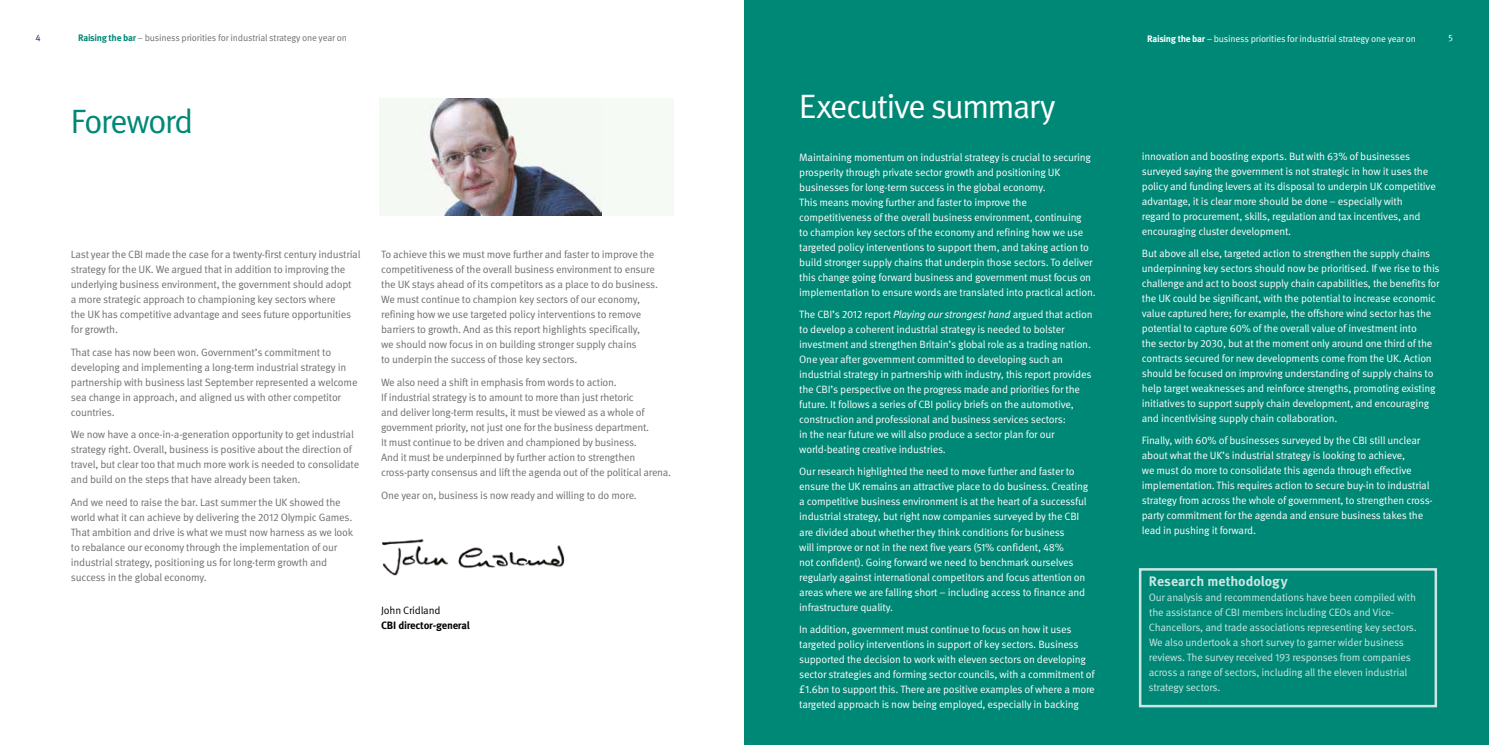
<style>
.page{position:relative;width:1489px;height:745px;background:#fff}
.page>*{position:absolute;margin:0;border:0;box-sizing:border-box;transform-origin:0 0}
.t1{font:33.75px "Meta OT";letter-spacing:-.055em;color:#fff}
.t2{font:33.75px "Meta OT";letter-spacing:-.045em;color:#087}
.t3{font:700 13.75px "Meta OT";letter-spacing:-.005em;color:#fff}
.t4{font:10.62px/15px "Meta OT";letter-spacing:-.02em;color:#fff}
.t5{font:10.62px/15px "Meta OT";letter-spacing:-.025em;color:#706f6f}
.t6{font:700 10.62px "Meta OT";letter-spacing:-.02em;color:#000}
.t7{font:10.62px "Meta OT";letter-spacing:-.02em;color:#000}
.t8{font:9.38px "Meta OT";letter-spacing:-.02em;color:#fff}
.t9{font:9.38px "Meta OT";letter-spacing:-.02em;color:#706f6f}
.t10{font:9.38px "Meta OT";color:#0b2559}
.s1{font-weight:700;color:#087}
.s2{font-weight:700}
.s3{font-style:italic}
</style>
<div class="page">
<div style="left:744px;top:0;width:744px;height:744px;background:#087"></div>
<div style="left:379px;top:98px;width:294px;height:117px;background:#f6faf4"></div>
<img style="left:429px;top:98px;width:173px;height:117px">
<img style="left:382px;top:539px;width:183px;height:37px">
<div style="left:1138px;top:567px;width:298px;height:140px;border:2px solid #fff"></div>
<p class="t10" style="left:35px;top:32px;width:7px">4</p>
<p class="t9" style="left:78px;top:32px;width:270px"><span class="s1">Raising the bar</span> – business priorities for industrial strategy one year on</p>
<p class="t8" style="left:1147px;top:33px;width:270px"><span class="s2">Raising the bar</span> – business priorities for industrial strategy one year on</p>
<p class="t8" style="left:1448px;top:32px;width:6px">5</p>
<h1 class="t2" style="left:70px;top:100px;width:125px">Foreword</h1>
<p class="t5" style="left:71px;top:247px;width:291px">Last year the CBI made the case for a twenty-first century industrial strategy for the UK. We argued that in addition to improving the underlying business environment, the government should adopt<br>a more strategic approach to championing key sectors where<br>the UK has competitive advantage and sees future opportunities for growth.</p>
<p class="t5" style="left:71px;top:344px;width:288px">That case has now been won. Government’s commitment to developing and implementing a long-term industrial strategy in partnership with business last September represented a welcome sea change in approach, and aligned us with other competitor countries.</p>
<p class="t5" style="left:71px;top:427px;width:290px">We now have a once-in-a-generation opportunity to get industrial strategy right. Overall, business is positive about the direction of travel, but clear too that much more work is needed to consolidate and build on the steps that have already been taken.</p>
<p class="t5" style="left:71px;top:495px;width:284px">And we need to raise the bar. Last summer the UK showed the world what it can achieve by delivering the 2012 Olympic Games.<br>That ambition and drive is what we must now harness as we look to rebalance our economy through the implementation of our industrial strategy, positioning us for long-term growth and success in the global economy.</p>
<p class="t5" style="left:381px;top:247px;width:278px">To achieve this we must move further and faster to improve the competitiveness of the overall business environment to ensure the UK stays ahead of its competitors as a place to do business.<br>We must continue to champion key sectors of our economy, refining how we use targeted policy interventions to remove barriers to growth. And as this report highlights specifically,<br>we should now focus in on building stronger supply chains<br>to underpin the success of those key sectors.</p>
<p class="t5" style="left:381px;top:375px;width:291px">We also need a shift in emphasis from words to action.<br>If industrial strategy is to amount to more than just rhetoric<br>and deliver long-term results, it must be viewed as a whole of government priority, not just one for the business department.<br>It must continue to be driven and championed by business.<br>And it must be underpinned by further action to strengthen cross-party consensus and lift the agenda out of the political arena.</p>
<p class="t5" style="left:381px;top:487px;width:257px">One year on, business is now ready and willing to do more.</p>
<p class="t7" style="left:381px;top:603px;width:61px">John Cridland</p>
<p class="t6" style="left:381px;top:618px;width:90px">CBI director-general</p>
<h1 class="t1" style="left:799px;top:85px;width:258px">Executive summary</h1>
<p class="t4" style="left:799px;top:150px;width:298px">Maintaining momentum on industrial strategy is crucial to securing prosperity through private sector growth and positioning UK businesses for long-term success in the global economy.<br>This means moving further and faster to improve the competitiveness of the overall business environment, continuing<br>to champion key sectors of the economy and refining how we use targeted policy interventions to support them, and taking action to build stronger supply chains that underpin those sectors. To deliver this change going forward business and government must focus on implementation to ensure words are translated into practical action.</p>
<p class="t4" style="left:799px;top:307px;width:295px">The CBI’s 2012 report <span class="s3">Playing our strongest hand</span> argued that action to develop a coherent industrial strategy is needed to bolster investment and strengthen Britain’s global role as a trading nation.<br>One year after government committed to developing such an industrial strategy in partnership with industry, this report provides the CBI’s perspective on the progress made and priorities for the future. It follows a series of CBI policy briefs on the automotive, construction and professional and business services sectors:<br>in the near future we will also produce a sector plan for our world-beating creative industries.</p>
<p class="t4" style="left:799px;top:464px;width:290px">Our research highlighted the need to move further and faster to ensure the UK remains an attractive place to do business. Creating a competitive business environment is at the heart of a successful industrial strategy, but right now companies surveyed by the CBI are divided about whether they think conditions for business<br>will improve or not in the next five years (51% confident, 48%<br>not confident). Going forward we need to benchmark ourselves regularly against international competitors and focus attention on areas where we are falling short – including access to finance and infrastructure quality.</p>
<p class="t4" style="left:799px;top:621px;width:297px">In addition, government must continue to focus on how it uses targeted policy interventions in support of key sectors. Business supported the decision to work with eleven sectors on developing sector strategies and forming sector councils, with a commitment of £1.6bn to support this. There are positive examples of where a more targeted approach is now being employed, especially in backing</p>
<p class="t4" style="left:1141px;top:149px;width:295px">innovation and boosting exports. But with 63% of businesses surveyed saying the government is not strategic in how it uses the policy and funding levers at its disposal to underpin UK competitive advantage, it is clear more should be done – especially with<br>regard to procurement, skills, regulation and tax incentives, and encouraging cluster development.</p>
<p class="t4" style="left:1141px;top:246px;width:299px">But above all else, targeted action to strengthen the supply chains underpinning key sectors should now be prioritised. If we rise to this challenge and act to boost supply chain capabilities, the benefits for the UK could be significant, with the potential to increase economic value captured here; for example, the offshore wind sector has the potential to capture 60% of the overall value of investment into<br>the sector by 2030, but at the moment only around one third of the contracts secured for new developments come from the UK. Action should be focused on improving understanding of supply chains to help target weaknesses and reinforce strengths, promoting existing initiatives to support supply chain development, and encouraging and incentivising supply chain collaboration.</p>
<p class="t4" style="left:1141px;top:433px;width:292px">Finally, with 60% of businesses surveyed by the CBI still unclear about what the UK’s industrial strategy is looking to achieve,<br>we must do more to consolidate this agenda through effective implementation. This requires action to secure buy-in to industrial strategy from across the whole of government, to strengthen cross&shy;party commitment for the agenda and ensure business takes the lead in pushing it forward.</p>
<p class="t3" style="left:1148px;top:572px;width:140px">Research methodology</p>
<p class="t4" style="left:1148px;top:590px;width:270px">Our analysis and recommendations have been compiled with the assistance of CBI members including CEOs and Vice-Chancellors, and trade associations representing key sectors.<br>We also undertook a short survey to garner wider business reviews. The survey received 193 responses from companies across a range of sectors, including all the eleven industrial strategy sectors.</p>
</div>
